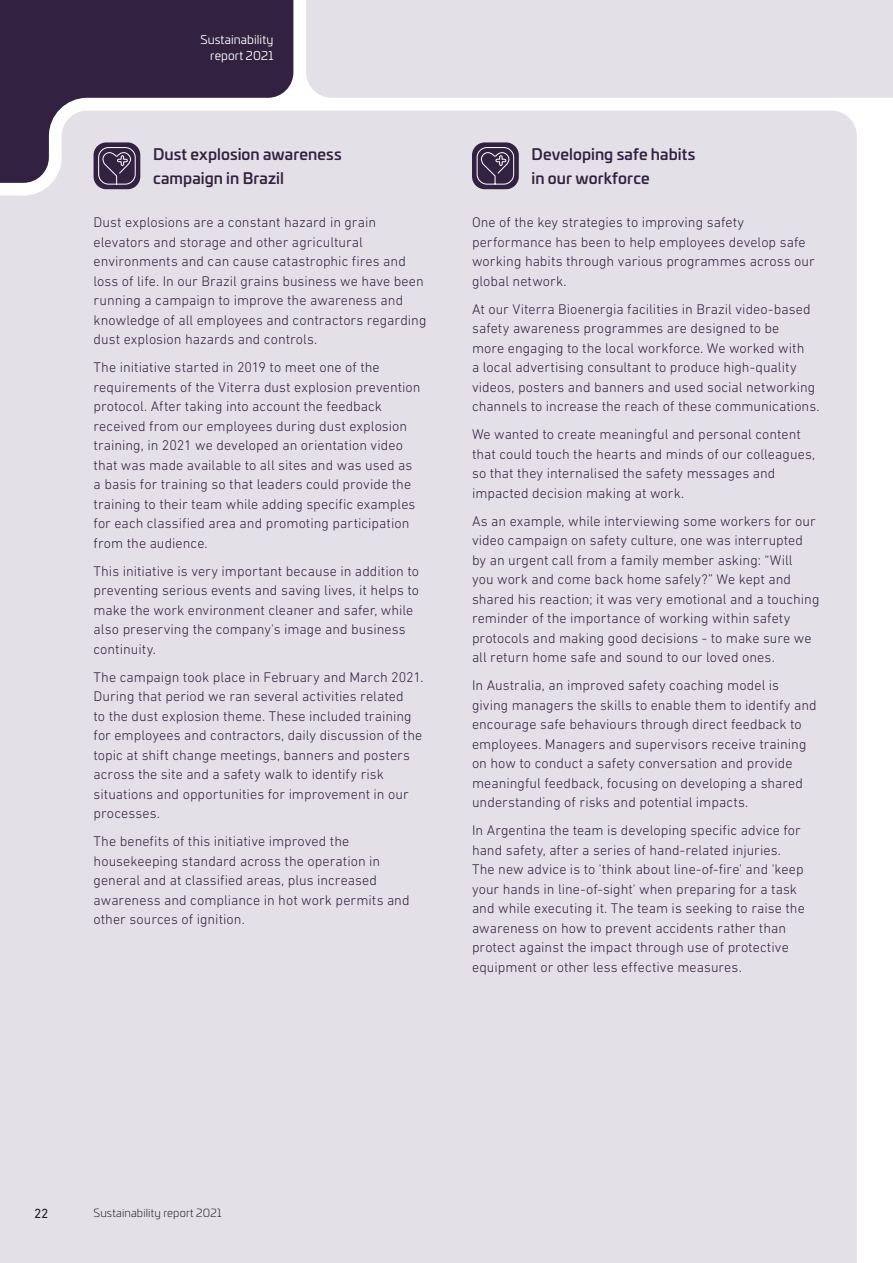
<style>
.page{position:relative;width:893px;height:1263px;background:#fff}
.page>*{position:absolute;margin:0;border:0;box-sizing:border-box;transform-origin:0 0}
.t1{font:500 15.3px/24px "Univia Pro";letter-spacing:.005em;color:#322140}
.t2{font:300 14.25px/19.5px "DIN Next LT Pro";letter-spacing:.005em;color:#322140}
.t3{font:13.5px "DIN Next LT Pro";color:#1d1d1b}
.t4{font:12px/16.5px "Univia Pro";letter-spacing:.01em;color:#fff;text-align:right}
.t5{font:300 11.25px "Univia Pro";letter-spacing:.015em;color:#1d1d1b}
</style>
<div class="page">
<svg style="left:0;top:0;width:293px;height:111px;background:#453652"></svg>
<div style="left:306px;top:0;width:587px;height:98px;background:#e4e0e7"></div>
<div style="left:0;top:111px;width:857px;height:1152px;background:#e4e0e7"></div>
<div style="left:94px;top:142px;width:46px;height:47px;background:#322140;border-radius:13px"></div>
<svg style="left:98px;top:147px;width:38px;height:37px"></svg>
<svg style="left:472px;top:142px;width:47px;height:47px"></svg>
<svg style="left:477px;top:147px;width:37px;height:37px"></svg>
<p class="t4" style="left:200px;top:30px;width:75px">Sustainability report 2021</p>
<p class="t1" style="left:153px;top:141px;width:190px">Dust explosion awareness campaign in Brazil</p>
<p class="t1" style="left:531px;top:141px;width:165px">Developing safe habits in our workforce</p>
<p class="t2" style="left:472px;top:213px;width:344px">One of the key strategies to improving safety performance has been to help employees develop safe working habits through various programmes across our global network.</p>
<p class="t2" style="left:472px;top:299px;width:349px">At our Viterra Bioenergia facilities in Brazil video-based safety awareness programmes are designed to be<br>more engaging to the local workforce. We worked with<br>a local advertising consultant to produce high-quality videos, posters and banners and used social networking channels to increase the reach of these communications.</p>
<p class="t2" style="left:472px;top:425px;width:345px">We wanted to create meaningful and personal content that could touch the hearts and minds of our colleagues, so that they internalised the safety messages and impacted decision making at work.</p>
<p class="t2" style="left:472px;top:511px;width:349px">As an example, while interviewing some workers for our video campaign on safety culture, one was interrupted by an urgent call from a family member asking: “Will<br>you work and come back home safely?” We kept and shared his reaction; it was very emotional and a touching reminder of the importance of working within safety protocols and making good decisions - to make sure we all return home safe and sound to our loved ones.</p>
<p class="t2" style="left:472px;top:676px;width:346px">In Australia, an improved safety coaching model is giving managers the skills to enable them to identify and encourage safe behaviours through direct feedback to employees. Managers and supervisors receive training on how to conduct a safety conversation and provide meaningful feedback, focusing on developing a shared understanding of risks and potential impacts.</p>
<p class="t2" style="left:472px;top:821px;width:334px">In Argentina the team is developing specific advice for hand safety, after a series of hand-related injuries.<br>The new advice is to 'think about line-of-fire' and 'keep your hands in line-of-sight' when preparing for a task and while executing it. The team is seeking to raise the awareness on how to prevent accidents rather than protect against the impact through use of protective equipment or other less effective measures.</p>
<p class="t2" style="left:94px;top:213px;width:334px">Dust explosions are a constant hazard in grain elevators and storage and other agricultural environments and can cause catastrophic fires and loss of life. In our Brazil grains business we have been running a campaign to improve the awareness and knowledge of all employees and contractors regarding dust explosion hazards and controls.</p>
<p class="t2" style="left:94px;top:358px;width:329px">The initiative started in 2019 to meet one of the requirements of the Viterra dust explosion prevention protocol. After taking into account the feedback received from our employees during dust explosion training, in 2021 we developed an orientation video that was made available to all sites and was used as a basis for training so that leaders could provide the training to their team while adding specific examples for each classified area and promoting participation from the audience.</p>
<p class="t2" style="left:94px;top:561px;width:327px">This initiative is very important because in addition to preventing serious events and saving lives, it helps to make the work environment cleaner and safer, while also preserving the company's image and business continuity.</p>
<p class="t2" style="left:94px;top:667px;width:331px">The campaign took place in February and March 2021.<br>During that period we ran several activities related<br>to the dust explosion theme. These included training for employees and contractors, daily discussion of the topic at shift change meetings, banners and posters across the site and a safety walk to identify risk situations and opportunities for improvement in our processes.</p>
<p class="t2" style="left:94px;top:832px;width:318px">The benefits of this initiative improved the housekeeping standard across the operation in general and at classified areas, plus increased awareness and compliance in hot work permits and other sources of ignition.</p>
<p class="t3" style="left:34px;top:1205px;width:16px">22</p>
<p class="t5" style="left:94px;top:1204px;width:129px">Sustainability report 2021</p>
</div>
